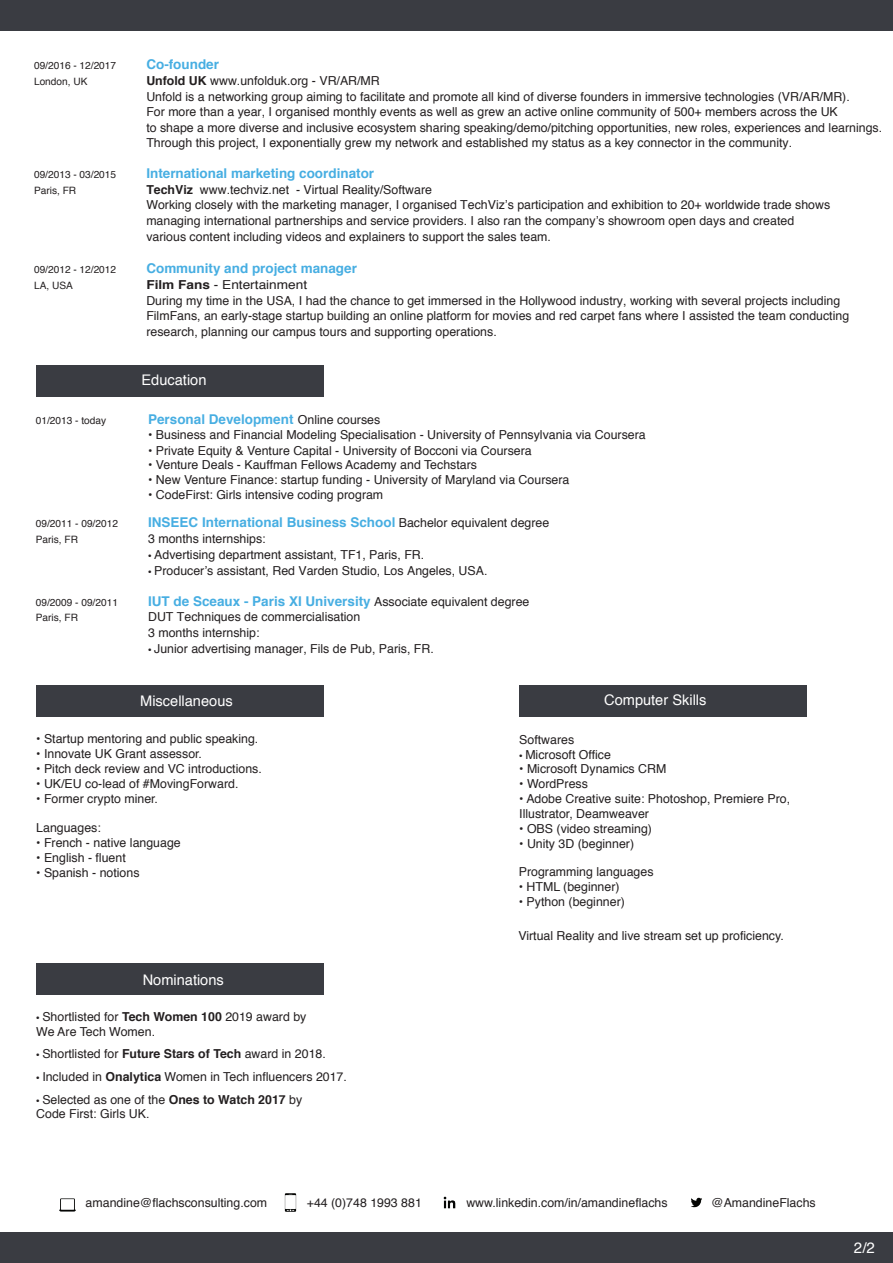
<style>
.page{position:relative;width:893px;height:1263px;background:#fff}
.page>*{position:absolute;margin:0;border:0;box-sizing:border-box;transform-origin:0 0}
.t1{font:15px "Helvetica";color:#fff}
.t2{font:14.55px "Helvetica";color:#fff}
.t3{font:700 13.5px "Helvetica";color:#47aee2}
.t4{font:12.3px/15.5px "Helvetica";color:#231f20}
.t5{font:12.3px/15.8px "Helvetica";color:#231f20;scale:1.1 1}
.t6{font:10.05px "Helvetica";color:#231f20}
.s1{font-weight:700}
.s2{font-weight:400;font-size:12.3px;color:#231f20}
.s3{font-family:"Myriad Pro"}
</style>
<div class="page">
<div style="left:519px;top:685px;width:288px;height:32px;background:#3a3c42"></div>
<div style="left:36px;top:365px;width:288px;height:32px;background:#3a3c42"></div>
<div style="left:36px;top:963px;width:288px;height:32px;background:#3a3c42"></div>
<div style="left:0;top:0;width:893px;height:30px;background:#3a3c42"></div>
<div style="left:0;top:1233px;width:893px;height:30px;background:#3a3c42"></div>
<img style="left:284px;top:1194px;width:13px;height:18px">
<img style="left:443px;top:1196px;width:13px;height:13px">
<img style="left:691px;top:1197px;width:11px;height:11px">
<img style="left:59px;top:1198px;width:17px;height:14px">
<div style="left:36px;top:685px;width:288px;height:32px;background:#3a3c42"></div>
<p class="t6" style="left:34px;top:57px;width:84px">09/2016 - 12/2017</p>
<p class="t3" style="left:146px;top:53px;width:74px">Co-founder</p>
<p class="t6" style="left:34px;top:74px;width:55px">London, UK</p>
<p class="t4" style="left:146px;top:73px;width:737px"><span class="s1">Unfold UK</span> www.unfolduk.org - VR/AR/MR<br>Unfold is a networking group aiming to facilitate and promote all kind of diverse founders in immersive technologies (VR/AR/MR).<br>For more than a year, I organised monthly events as well as grew an active online community of 500+ members across the UK<br>to shape a more diverse and inclusive ecosystem sharing speaking/demo/pitching opportunities, new roles, experiences and learnings.<br>Through this project, I exponentially grew my network and established my status as a key connector in the community.</p>
<p class="t6" style="left:34px;top:167px;width:84px">09/2013 - 03/2015</p>
<p class="t3" style="left:146px;top:162px;width:229px">International marketing coordinator</p>
<p class="t6" style="left:34px;top:182px;width:44px">Paris, FR</p>
<p class="t4" style="left:146px;top:182px;width:685px;line-height:15.9px"><span class="s1">TechViz</span> www.techviz.net - Virtual Reality/Software<br>Working closely with the marketing manager, I organised TechViz’s participation and exhibition to 20+ worldwide trade shows managing international partnerships and service providers. I also ran the company’s showroom open days and created various content including videos and explainers to support the sales team.</p>
<p class="t6" style="left:34px;top:262px;width:84px">09/2012 - 12/2012</p>
<p class="t3" style="left:146px;top:257px;width:212px">Community and project manager</p>
<p class="t6" style="left:34px;top:278px;width:40px">LA, USA</p>
<p class="t5" style="left:146px;top:277px;width:640px"><span class="s1">Film Fans</span> - Entertainment<br>During my time in the USA, I had the chance to get immersed in the Hollywood industry, working with several projects including FilmFans, an early-stage startup building an online platform for movies and red carpet fans where I assisted the team conducting research, planning our campus tours and supporting operations.</p>
<p class="t2" style="left:142px;top:369px;width:66px">Education</p>
<p class="t6" style="left:36px;top:413px;width:72px">01/2013 - today</p>
<p class="t3" style="left:148px;top:408px;width:234px">Personal Development <span class="s2">Online courses</span></p>
<p class="t4" style="left:148px;top:427px;width:499px">• Business and Financial Modeling Specialisation - University of Pennsylvania via Coursera</p>
<p class="t4" style="left:148px;top:443px;width:385px">• Private Equity &amp; Venture Capital - University of Bocconi via Coursera</p>
<p class="t4" style="left:148px;top:458px;width:330px">• Venture Deals - Kauffman Fellows Academy and Techstars</p>
<p class="t4" style="left:148px;top:473px;width:423px">• New Venture Finance: startup funding - University of Maryland via Coursera</p>
<p class="t4" style="left:148px;top:487px;width:237px">• CodeFirst: Girls intensive coding program</p>
<p class="t6" style="left:36px;top:516px;width:84px">09/2011 - 09/2012</p>
<p class="t3" style="left:148px;top:512px;width:403px">INSEEC International Business School <span class="s2">Bachelor equivalent degree</span></p>
<p class="t6" style="left:36px;top:532px;width:44px">Paris, FR</p>
<p class="t4" style="left:148px;top:531px;width:119px">3 months internships:</p>
<p class="t4" style="left:148px;top:547px;width:278px"><span class="s3">•</span> Advertising department assistant, TF1, Paris, FR.</p>
<p class="t4" style="left:148px;top:563px;width:341px"><span class="s3">•</span> Producer’s assistant, Red Varden Studio, Los Angeles, USA.</p>
<p class="t6" style="left:36px;top:594px;width:84px">09/2009 - 09/2011</p>
<p class="t3" style="left:148px;top:590px;width:383px">IUT de Sceaux - Paris XI University <span class="s2">Associate equivalent degree</span></p>
<p class="t6" style="left:36px;top:610px;width:44px">Paris, FR</p>
<p class="t4" style="left:148px;top:609px;width:214px">DUT Techniques de commercialisation<br>3 months internship:</p>
<p class="t4" style="left:148px;top:641px;width:287px"><span class="s3">•</span> Junior advertising manager, Fils de Pub, Paris, FR.</p>
<p class="t2" style="left:604px;top:689px;width:104px">Computer Skills</p>
<p class="t2" style="left:140px;top:689px;width:94px">Miscellaneous</p>
<p class="t4" style="left:36px;top:732px;width:224px">• Startup mentoring and public speaking.</p>
<p class="t4" style="left:36px;top:746px;width:167px">• Innovate UK Grant assessor.</p>
<p class="t4" style="left:36px;top:761px;width:227px">• Pitch deck review and VC introductions.</p>
<p class="t4" style="left:36px;top:776px;width:204px">• UK/EU co-lead of #MovingForward.</p>
<p class="t4" style="left:36px;top:791px;width:123px">• Former crypto miner.</p>
<p class="t4" style="left:36px;top:821px;width:66px">Languages:</p>
<p class="t4" style="left:36px;top:835px;width:146px">• French - native language</p>
<p class="t4" style="left:36px;top:850px;width:91px">• English - fluent</p>
<p class="t4" style="left:36px;top:865px;width:105px">• Spanish - notions</p>
<p class="t4" style="left:519px;top:732px;width:56px">Softwares</p>
<p class="t4" style="left:519px;top:747px;width:93px"><span class="s3">•</span> Microsoft Office</p>
<p class="t4" style="left:519px;top:762px;width:149px">• Microsoft Dynamics CRM</p>
<p class="t4" style="left:519px;top:777px;width:70px">• WordPress</p>
<p class="t4" style="left:519px;top:792px;width:272px;line-height:14.9px">• Adobe Creative suite: Photoshop, Premiere Pro,<br>Illustrator, Deamweaver</p>
<p class="t4" style="left:519px;top:821px;width:134px">• OBS (video streaming)</p>
<p class="t4" style="left:519px;top:836px;width:116px">• Unity 3D (beginner)</p>
<p class="t4" style="left:519px;top:865px;width:136px">Programming languages</p>
<p class="t4" style="left:519px;top:879px;width:102px">• HTML (beginner)</p>
<p class="t4" style="left:519px;top:894px;width:108px">• Python (beginner)</p>
<p class="t2" style="left:143px;top:969px;width:83px">Nominations</p>
<p class="t4" style="left:36px;top:1009px;width:272px;line-height:14.9px"><span class="s3">•</span> Shortlisted for <span class="s1">Tech Women 100</span> 2019 award by<br>We Are Tech Women.</p>
<p class="t4" style="left:36px;top:1069px;width:312px"><span class="s3">•</span> Included in <span class="s1">Onalytica</span> Women in Tech influencers 2017.</p>
<p class="t4" style="left:36px;top:1092px;width:268px;line-height:14.9px"><span class="s3">•</span> Selected as one of the <span class="s1">Ones to Watch 2017</span> by<br>Code First: Girls UK.</p>
<p class="t4" style="left:36px;top:1046px;width:291px"><span class="s3">•</span> Shortlisted for <span class="s1">Future Stars of Tech</span> award in 2018.</p>
<p class="t4" style="left:518px;top:928px;width:267px">Virtual Reality and live stream set up proficiency.</p>
<p class="t4" style="left:86px;top:1195px;width:183px">amandine@flachsconsulting.com</p>
<p class="t4" style="left:307px;top:1196px;width:117px">+44 (0)748 1993 881</p>
<p class="t4" style="left:466px;top:1196px;width:203px">www.linkedin.com/in/amandineflachs</p>
<p class="t4" style="left:711px;top:1195px;width:106px">@AmandineFlachs</p>
<p class="t1" style="left:854px;top:1236px;width:22px">2/2</p>
</div>
